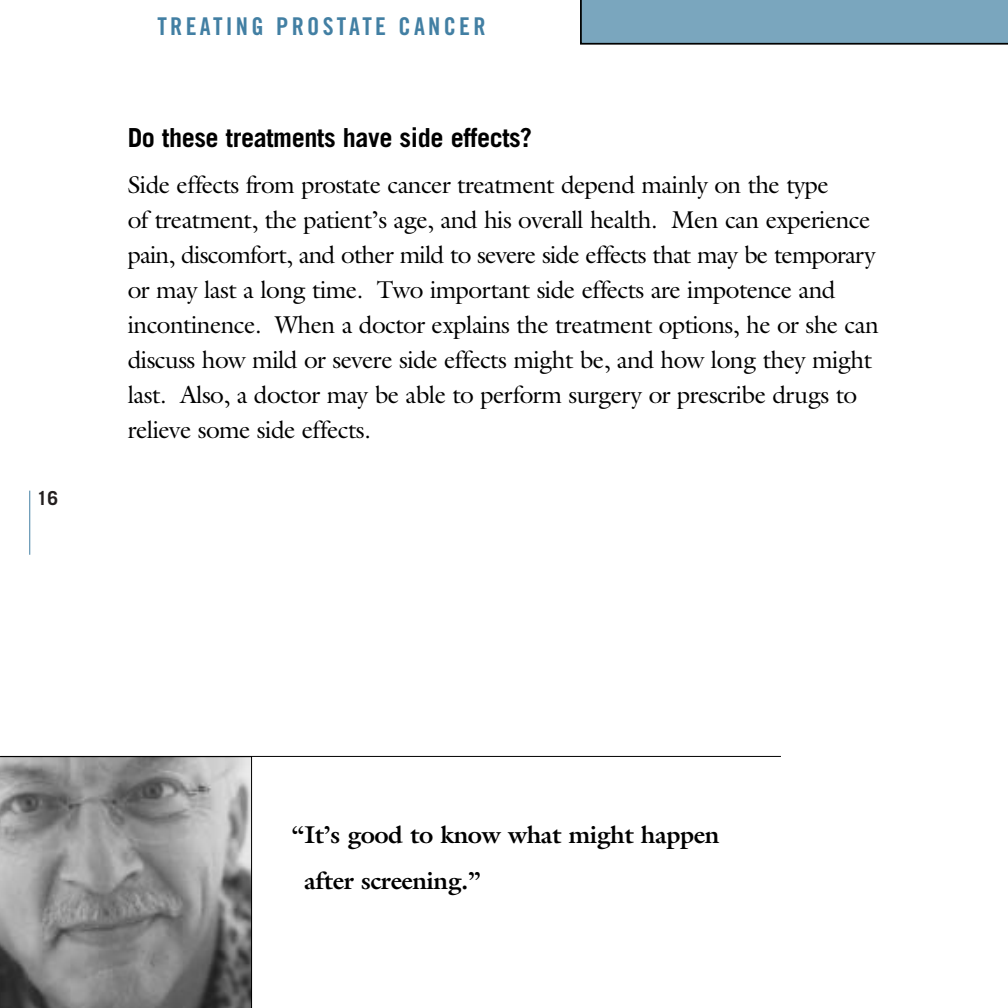
<style>
.page{position:relative;width:1008px;height:1008px;background:#fff}
.page>*{position:absolute;margin:0;border:0;box-sizing:border-box;transform-origin:0 0}
.t1{font:700 26.25px "Trade Gothic";letter-spacing:-.015em;color:#000}
.t2{font:24.5px/35px "Galliard";letter-spacing:-.025em;color:#000}
.t3{font:700 24.5px/45.5px "Galliard";letter-spacing:-.02em;color:#000}
.t4{font:24.5px "Trade Gothic Bold Cond Twenty";letter-spacing:.135em;color:#427fa3}
.t5{font:700 19.25px "Trade Gothic";color:#231f1f}
</style>
<div class="page">
<hr style="left:29px;top:491px;width:1px;height:64px;background:#427fa3">
<svg style="left:580px;top:0;width:428px;height:45px;background:#759eb5"></svg>
<svg style="left:0;top:757px;width:252px;height:251px;background:#8b8b8b"></svg>
<hr style="left:0;top:756px;width:781px;height:1px;background:#000">
<p class="t5" style="left:37px;top:491px;width:23px">16</p>
<p class="t4" style="left:157px;top:17px;width:330px">TREATING PROSTATE CANCER</p>
<h2 class="t1" style="left:128px;top:128px;width:406px">Do these treatments have side effects?</h2>
<p class="t2" style="left:128px;top:170px;width:753px">Side effects from prostate cancer treatment depend mainly on the type<br>of treatment, the patient’s age, and his overall health. Men can experience pain, discomfort, and other mild to severe side effects that may be temporary or may last a long time. Two important side effects are impotence and incontinence. When a doctor explains the treatment options, he or she can discuss how mild or severe side effects might be, and how long they might last. Also, a doctor may be able to perform surgery or prescribe drugs to relieve some side effects.</p>
<p class="t3" style="left:304px;top:815px;width:417px;text-indent:-13px">“It’s good to know what might happen after screening.”</p>
</div>
